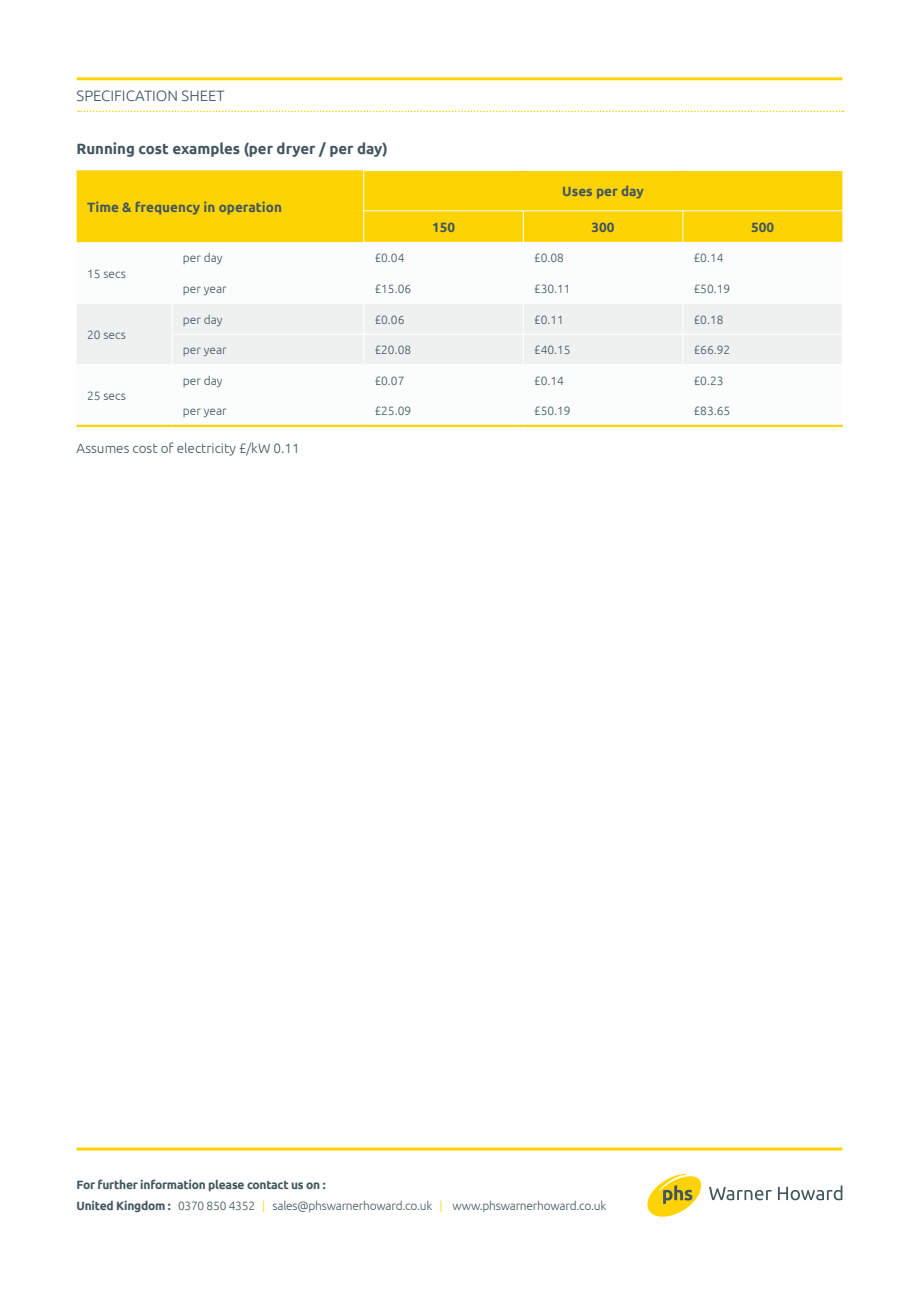
<style>
.page{position:relative;width:919px;height:1289px;background:#fff}
.page>*{position:absolute;margin:0;border:0;box-sizing:border-box;transform-origin:0 0}
.t1{font:700 15px "Ubuntu";color:#42565e}
.t2{font:300 15px "Ubuntu";color:#42565e}
.t3{font:700 13.5px "Ubuntu";color:#42565e}
.t4{font:300 13.5px "Ubuntu";color:#42565e}
.t5{font:300 12px "Ubuntu";color:#42565e}
.t6{font:300 12px "Ubuntu";letter-spacing:-.02em;color:#42565e}
.t7{font:700 12px "Ubuntu";letter-spacing:-.02em;color:#42565e}
.s1{font-weight:700}
.s2{color:#fed304}
</style>
<div class="page">
<hr style="left:77px;top:77px;width:765px;height:3px;background:#fed304">
<svg style="left:78px;top:111px;width:765px;height:1px"></svg>
<div style="left:77px;top:170px;width:765px;height:72px;background:#fed304"></div>
<svg style="left:77px;top:242px;width:765px;height:183px"></svg>
<div style="left:77px;top:304px;width:765px;height:60px;background:#eff1f1"></div>
<hr style="left:363px;top:170px;width:160px;height:1px;background:#fff">
<hr style="left:363px;top:171px;width:1px;height:39px;background:#fff">
<hr style="left:523px;top:170px;width:159px;height:1px;background:#fff">
<hr style="left:682px;top:170px;width:160px;height:1px;background:#fff">
<hr style="left:363px;top:210px;width:160px;height:1px;background:#fff">
<hr style="left:363px;top:211px;width:1px;height:31px;background:#fff">
<hr style="left:523px;top:210px;width:159px;height:1px;background:#fff">
<hr style="left:523px;top:211px;width:1px;height:31px;background:#fff">
<hr style="left:682px;top:210px;width:160px;height:1px;background:#fff">
<hr style="left:682px;top:211px;width:1px;height:31px;background:#fff">
<hr style="left:363px;top:242px;width:160px;height:1px;background:#fff">
<hr style="left:523px;top:242px;width:159px;height:1px;background:#fff">
<hr style="left:682px;top:242px;width:160px;height:1px;background:#fff">
<svg style="left:523px;top:243px;width:1px;height:29px"></svg>
<svg style="left:682px;top:243px;width:1px;height:29px"></svg>
<hr style="left:364px;top:272px;width:159px;height:1px;background:#fff">
<hr style="left:523px;top:272px;width:159px;height:1px;background:#fff">
<hr style="left:523px;top:273px;width:1px;height:30px;background:#fff">
<hr style="left:682px;top:272px;width:160px;height:1px;background:#fff">
<hr style="left:682px;top:273px;width:1px;height:30px;background:#fff">
<hr style="left:364px;top:303px;width:159px;height:1px;background:#fff">
<hr style="left:523px;top:303px;width:159px;height:1px;background:#fff">
<hr style="left:523px;top:304px;width:1px;height:30px;background:#fff">
<hr style="left:682px;top:303px;width:160px;height:1px;background:#fff">
<hr style="left:682px;top:304px;width:1px;height:30px;background:#fff">
<hr style="left:364px;top:334px;width:159px;height:1px;background:#fff">
<hr style="left:523px;top:334px;width:159px;height:1px;background:#fff">
<hr style="left:523px;top:334px;width:1px;height:30px;background:#fff">
<hr style="left:682px;top:334px;width:160px;height:1px;background:#fff">
<hr style="left:682px;top:334px;width:1px;height:30px;background:#fff">
<hr style="left:364px;top:364px;width:159px;height:1px;background:#fff">
<hr style="left:523px;top:364px;width:159px;height:1px;background:#fff">
<hr style="left:523px;top:365px;width:1px;height:30px;background:#fff">
<hr style="left:682px;top:364px;width:160px;height:1px;background:#fff">
<hr style="left:682px;top:365px;width:1px;height:30px;background:#fff">
<hr style="left:172px;top:395px;width:192px;height:1px;background:#fff">
<hr style="left:364px;top:395px;width:159px;height:1px;background:#fff">
<hr style="left:363px;top:395px;width:1px;height:30px;background:#fff">
<hr style="left:523px;top:395px;width:159px;height:1px;background:#fff">
<hr style="left:523px;top:395px;width:1px;height:30px;background:#fff">
<hr style="left:682px;top:395px;width:160px;height:1px;background:#fff">
<hr style="left:682px;top:395px;width:1px;height:30px;background:#fff">
<hr style="left:172px;top:425px;width:192px;height:2px;background:#fed304">
<hr style="left:364px;top:425px;width:159px;height:2px;background:#fed304">
<hr style="left:523px;top:425px;width:159px;height:2px;background:#fed304">
<hr style="left:682px;top:425px;width:160px;height:2px;background:#fed304">
<hr style="left:172px;top:242px;width:1px;height:30px;background:#fff">
<svg style="left:363px;top:243px;width:1px;height:29px"></svg>
<hr style="left:172px;top:272px;width:192px;height:1px;background:#fff">
<hr style="left:172px;top:273px;width:1px;height:30px;background:#fff">
<hr style="left:363px;top:273px;width:1px;height:30px;background:#fff">
<hr style="left:77px;top:303px;width:95px;height:1px;background:#fff">
<hr style="left:172px;top:303px;width:192px;height:1px;background:#fff">
<hr style="left:172px;top:304px;width:1px;height:30px;background:#fff">
<hr style="left:363px;top:304px;width:1px;height:30px;background:#fff">
<hr style="left:172px;top:334px;width:192px;height:1px;background:#fff">
<hr style="left:172px;top:334px;width:1px;height:30px;background:#fff">
<hr style="left:363px;top:334px;width:1px;height:30px;background:#fff">
<hr style="left:172px;top:364px;width:192px;height:1px;background:#fff">
<hr style="left:363px;top:365px;width:1px;height:30px;background:#fff">
<hr style="left:77px;top:364px;width:95px;height:1px;background:#fff">
<hr style="left:172px;top:365px;width:1px;height:30px;background:#fff">
<hr style="left:172px;top:395px;width:1px;height:30px;background:#fff">
<hr style="left:77px;top:425px;width:95px;height:2px;background:#fed304">
<hr style="left:77px;top:1147px;width:765px;height:3px;background:#fed304">
<svg style="left:647px;top:1173px;width:54px;height:43px"></svg>
<svg style="left:709px;top:1186px;width:62px;height:14px"></svg>
<svg style="left:777px;top:1185px;width:65px;height:15px"></svg>
<p class="t2" style="left:77px;top:87px;width:149px">SPECIFICATION SHEET</p>
<p class="t1" style="left:77px;top:140px;width:313px">Running cost examples (per dryer / per day)</p>
<p class="t3" style="left:87px;top:199px;width:196px">Time &amp; frequency in operation</p>
<p class="t3" style="left:562px;top:183px;width:83px">Uses per day</p>
<p class="t3" style="left:432px;top:219px;width:25px">150</p>
<p class="t3" style="left:591px;top:219px;width:25px">300</p>
<p class="t3" style="left:751px;top:219px;width:25px">500</p>
<p class="t5" style="left:87px;top:266px;width:40px">15 secs</p>
<p class="t5" style="left:87px;top:327px;width:40px">20 secs</p>
<p class="t5" style="left:87px;top:388px;width:40px">25 secs</p>
<p class="t5" style="left:183px;top:251px;width:41px">per day</p>
<p class="t5" style="left:374px;top:251px;width:32px">£0.04</p>
<p class="t5" style="left:534px;top:251px;width:32px">£0.08</p>
<p class="t5" style="left:693px;top:251px;width:32px">£0.14</p>
<p class="t5" style="left:183px;top:281px;width:45px">per year</p>
<p class="t5" style="left:374px;top:281px;width:38px">£15.06</p>
<p class="t5" style="left:534px;top:281px;width:38px">£30.11</p>
<p class="t5" style="left:693px;top:281px;width:38px">£50.19</p>
<p class="t5" style="left:183px;top:312px;width:41px">per day</p>
<p class="t5" style="left:374px;top:312px;width:32px">£0.06</p>
<p class="t5" style="left:534px;top:312px;width:32px">£0.11</p>
<p class="t5" style="left:693px;top:312px;width:32px">£0.18</p>
<p class="t5" style="left:183px;top:342px;width:45px">per year</p>
<p class="t5" style="left:374px;top:342px;width:38px">£20.08</p>
<p class="t5" style="left:534px;top:342px;width:38px">£40.15</p>
<p class="t5" style="left:693px;top:342px;width:38px">£66.92</p>
<p class="t5" style="left:183px;top:373px;width:41px">per day</p>
<p class="t5" style="left:374px;top:373px;width:32px">£0.07</p>
<p class="t5" style="left:534px;top:373px;width:32px">£0.14</p>
<p class="t5" style="left:693px;top:373px;width:32px">£0.23</p>
<p class="t5" style="left:183px;top:404px;width:45px">per year</p>
<p class="t5" style="left:374px;top:404px;width:38px">£25.09</p>
<p class="t5" style="left:534px;top:404px;width:38px">£50.19</p>
<p class="t5" style="left:693px;top:404px;width:38px">£83.65</p>
<p class="t4" style="left:77px;top:440px;width:224px">Assumes cost of electricity £/kW 0.11</p>
<p class="t7" style="left:77px;top:1177px;width:250px">For further information please contact us on :</p>
<p class="t6" style="left:77px;top:1198px;width:531px"><span class="s1">United Kingdom :</span> 0370 850 4352 <span class="s2">|</span> sales@phswarnerhoward.co.uk <span class="s2">|</span> www.phswarnerhoward.co.uk</p>
</div>
